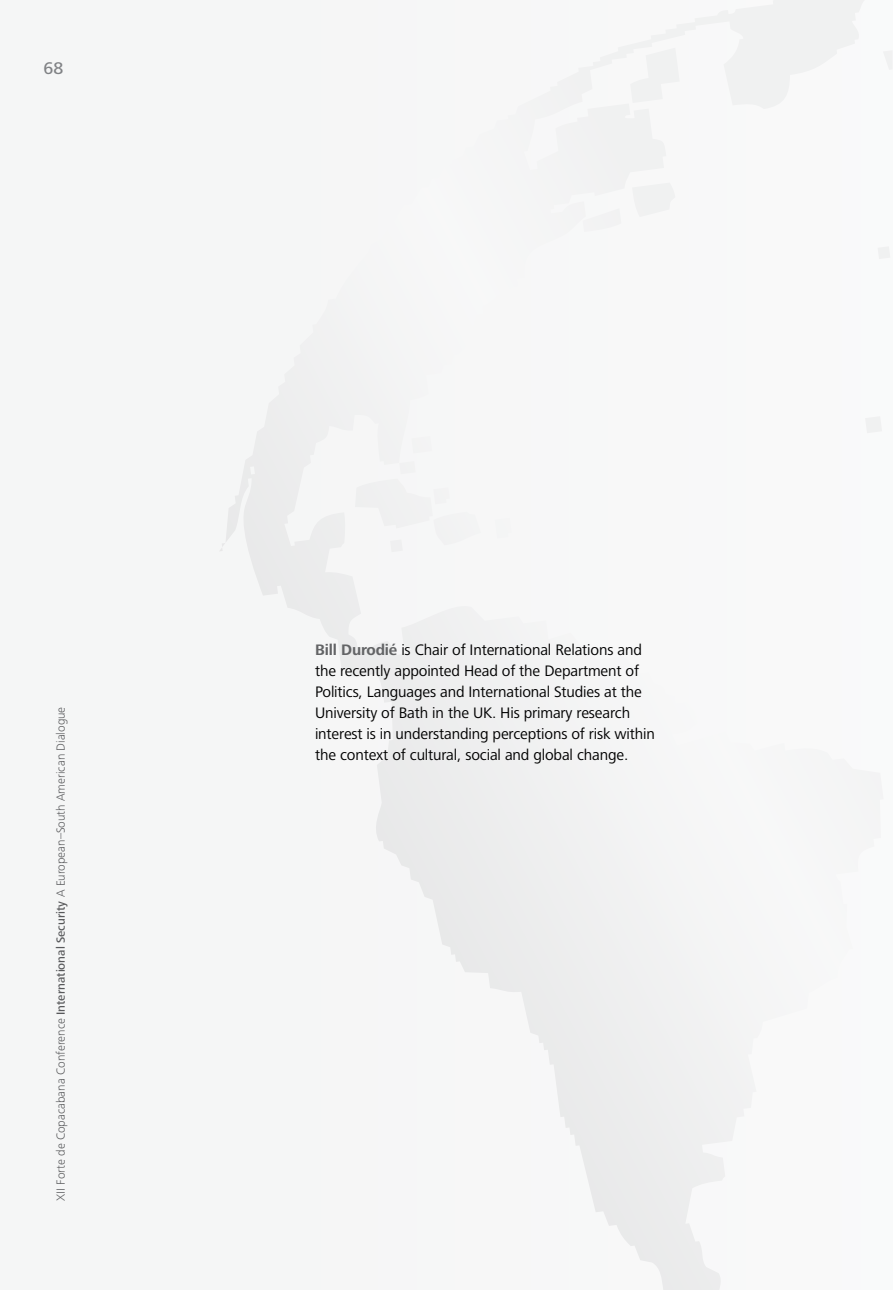
<style>
.page{position:relative;width:893px;height:1290px;background:#f5f6f6}
.page>*{position:absolute;margin:0;border:0;box-sizing:border-box;transform-origin:0 0}
.t1{font:500 17.5px "Frutiger Next LT";color:#808285}
.t2{font:15.75px/21px "Frutiger Next LT";letter-spacing:-.01em;color:#000}
.t3{font:300 12.25px "Frutiger Next LT";color:#58595b}
.s1{font-weight:500}
.s2{font-weight:700;color:#636466}
</style>
<div class="page">
<svg style="left:226px;top:448px;width:256px;height:428px"></svg>
<p class="t1" style="left:44px;top:59px;width:21px">68</p>
<p class="t3" style="left:54px;top:1200px;width:495px;rotate:-90deg">XII Forte de Copacabana Conference <span class="s1">International Security</span> A European–South American Dialogue</p>
<p class="t2" style="left:315px;top:639px;width:341px"><span class="s2">Bill Durodié</span> is Chair of International Relations and the recently appointed Head of the Department of Politics, Languages and International Studies at the University of Bath in the UK. His primary research interest is in understanding perceptions of risk within the context of cultural, social and global change.</p>
</div>
